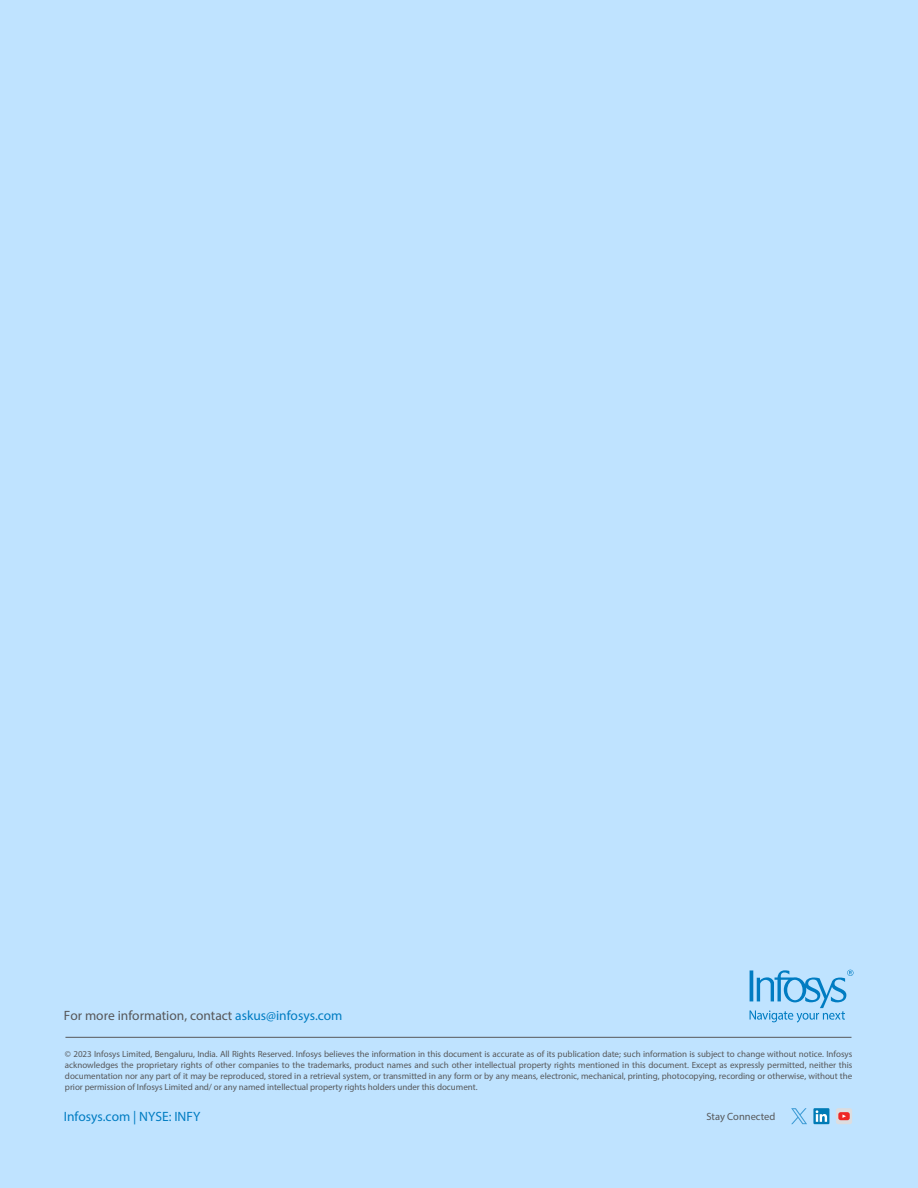
<style>
.page{position:relative;width:918px;height:1188px;background:#bfe3ff}
.page>*{position:absolute;margin:0;border:0;box-sizing:border-box;transform-origin:0 0}
.t1{font:13.5px "Myriad Pro";color:#57585a}
.t2{font:13.5px "Myriad Pro";color:#007cc2}
.t3{font:10.5px "Myriad Pro";color:#57585a}
.t4{font:9px/10.8px "Myriad Pro";letter-spacing:-.005em;color:#57585a;text-align:justify}
.s1{color:#007cc2}
</style>
<div class="page">
<svg style="left:813px;top:1108px;width:16px;height:16px"></svg>
<svg style="left:816px;top:1110px;width:11px;height:12px"></svg>
<div style="left:836px;top:1108px;width:16px;height:16px;background:#dcdde0;border-radius:2px"></div>
<svg style="left:838px;top:1112px;width:12px;height:8px"></svg>
<svg style="left:750px;top:970px;width:104px;height:53px"></svg>
<hr style="left:65px;top:1037px;width:787px;height:1px;background:#57585a">
<svg style="left:791px;top:1108px;width:16px;height:16px"></svg>
<h1 class="t1" style="left:64px;top:1007px;width:280px">For more information, contact <span class="s1">askus@infosys.com</span></h1>
<p class="t4" style="left:65px;top:1049px;width:789px">© 2023 Infosys Limited, Bengaluru, India. All Rights Reserved. Infosys believes the information in this document is accurate as of its publication date; such information is subject to change without notice. Infosys acknowledges the proprietary rights of other companies to the trademarks, product names and such other intellectual property rights mentioned in this document. Except as expressly permitted, neither this documentation nor any part of it may be reproduced, stored in a retrieval system, or transmitted in any form or by any means, electronic, mechanical, printing, photocopying, recording or otherwise, without the prior permission of Infosys Limited and/ or any named intellectual property rights holders under this document.</p>
<h1 class="t2" style="left:64px;top:1108px;width:138px">Infosys.com | NYSE: INFY</h1>
<p class="t3" style="left:706px;top:1110px;width:70px">Stay Connected</p>
</div>
